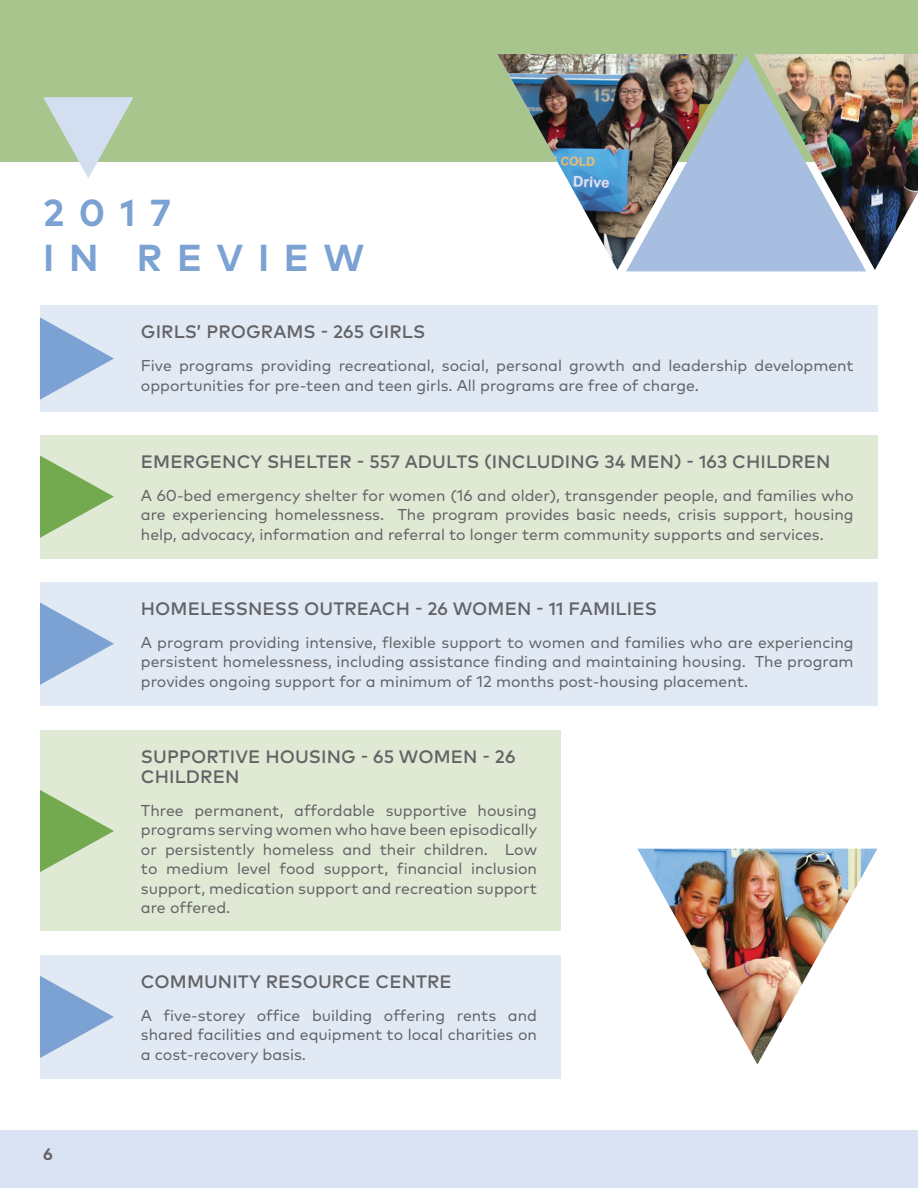
<style>
.page{position:relative;width:918px;height:1188px;background:#fff}
.page>*{position:absolute;margin:0;border:0;box-sizing:border-box;transform-origin:0 0}
.t1{font:700 37.5px/45px "Mark OT";letter-spacing:.39em;color:#7ca2d4}
.t2{font:500 18px/19.5px "Mark OT";letter-spacing:.005em;color:#636366}
.t3{font:700 16.5px "Mark OT";color:#636366}
.t4{font:15.75px/19.5px "Mark OT";color:#636366;text-align:justify}
</style>
<div class="page">
<div style="left:0;top:1131px;width:918px;height:57px;background:#dae3f3"></div>
<div style="left:0;top:0;width:918px;height:162px;background:#a7c58d"></div>
<div style="left:40px;top:305px;width:838px;height:107px;background:#e1e9f5"></div>
<div style="left:40px;top:435px;width:838px;height:123px;background:#dfe9d4"></div>
<div style="left:40px;top:730px;width:521px;height:202px;background:#dfe9d4"></div>
<div style="left:40px;top:955px;width:521px;height:124px;background:#e1e9f5"></div>
<div style="left:40px;top:582px;width:838px;height:123px;background:#e1e9f5"></div>
<svg style="left:40px;top:317px;width:74px;height:83px"></svg>
<svg style="left:40px;top:456px;width:74px;height:82px"></svg>
<svg style="left:40px;top:790px;width:74px;height:82px"></svg>
<svg style="left:40px;top:976px;width:74px;height:82px"></svg>
<svg style="left:40px;top:603px;width:74px;height:82px"></svg>
<div style="left:626px;top:55px;width:240px;height:216px;background:#a7bee1"></div>
<img style="left:755px;top:54px;width:163px;height:216px">
<img style="left:497px;top:54px;width:241px;height:216px">
<img style="left:637px;top:849px;width:240px;height:216px">
<svg style="left:43px;top:97px;width:90px;height:81px"></svg>
<h1 class="t1" style="left:43px;top:189px;width:323px">2017<br>IN REVIEW</h1>
<p class="t2" style="left:141px;top:322px;width:286px">GIRLS’ PROGRAMS - 265 GIRLS</p>
<p class="t4" style="left:141px;top:356px;width:714px">Five programs providing recreational, social, personal growth and leadership development opportunities for pre-teen and teen girls. All programs are free of charge.</p>
<p class="t2" style="left:141px;top:451px;width:691px">EMERGENCY SHELTER - 557 ADULTS (INCLUDING 34 MEN) - 163 CHILDREN</p>
<p class="t4" style="left:141px;top:485px;width:714px">A 60-bed emergency shelter for women (16 and older), transgender people, and families who are experiencing homelessness. The program provides basic needs, crisis support, housing help, advocacy, information and referral to longer term community supports and services.</p>
<p class="t2" style="left:141px;top:598px;width:517px">HOMELESSNESS OUTREACH - 26 WOMEN - 11 FAMILIES</p>
<p class="t4" style="left:141px;top:632px;width:714px">A program providing intensive, flexible support to women and families who are experiencing persistent homelessness, including assistance finding and maintaining housing. The program provides ongoing support for a minimum of 12 months post-housing placement.</p>
<p class="t2" style="left:141px;top:747px;width:376px">SUPPORTIVE HOUSING - 65 WOMEN - 26<br>CHILDREN</p>
<p class="t4" style="left:141px;top:800px;width:398px">Three permanent, affordable supportive housing programs serving women who have been episodically or persistently homeless and their children. Low to medium level food support, financial inclusion support, medication support and recreation support are offered.</p>
<p class="t3" style="left:43px;top:1144px;width:11px">6</p>
<p class="t2" style="left:141px;top:971px;width:312px">COMMUNITY RESOURCE CENTRE</p>
<p class="t4" style="left:141px;top:1005px;width:398px">A five-storey office building offering rents and shared facilities and equipment to local charities on a cost-recovery basis.</p>
</div>
